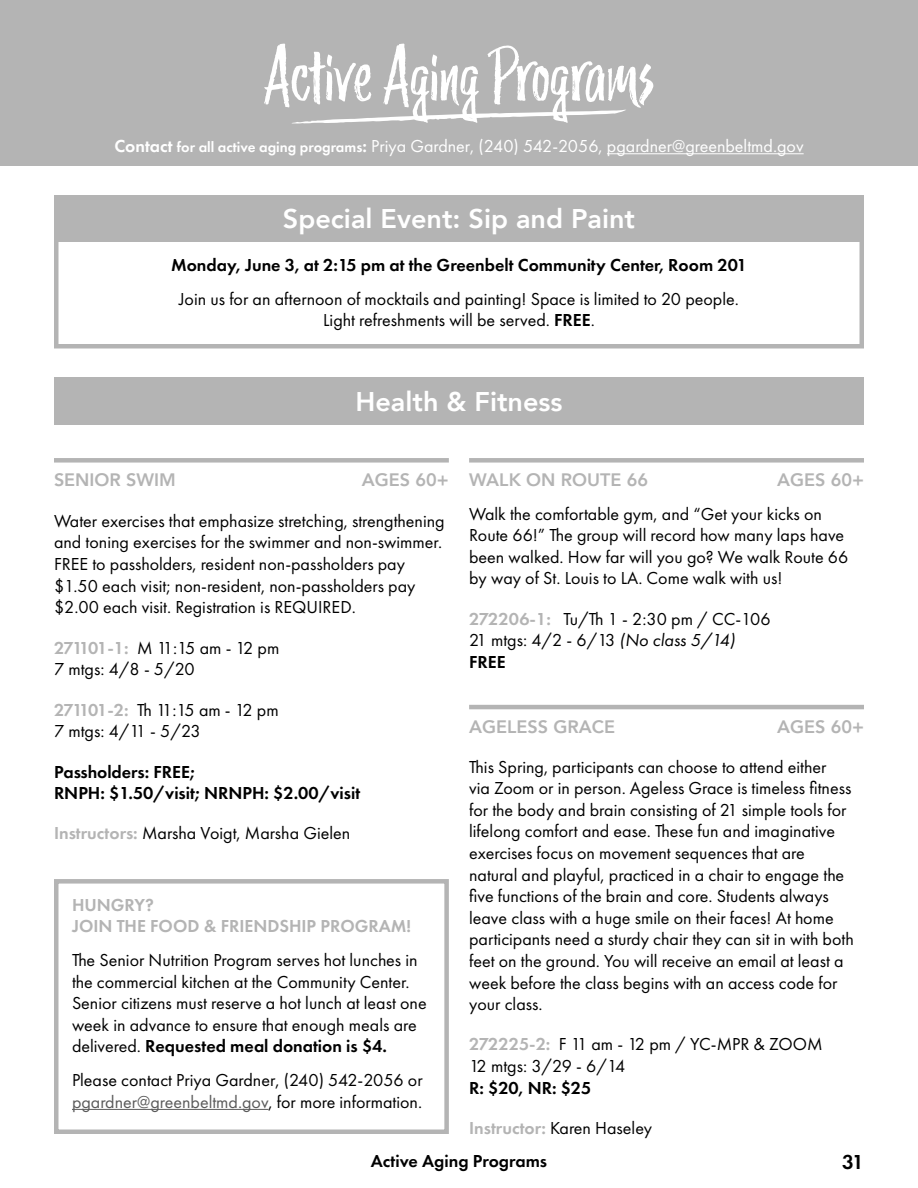
<style>
.page{position:relative;width:918px;height:1188px;background:#fff}
.page>*{position:absolute;margin:0;border:0;box-sizing:border-box;transform-origin:0 0}
.t1{font:72px "Trailmade";color:#fff}
.t2{font:800 27px "Avenir";color:#fff}
.t3{font:600 21px "Futura PT";color:#000}
.t4{font:18px/21.6px "Futura PT";color:#000}
.t5{font:600 18px/21.6px "Futura PT";color:#000}
.Paragraph_1{font:18px "Futura PT";color:#fff}
.t6{font:800 18px "Avenir";color:#b4b4b4}
.t7{font:18px/21.6px "Futura PT";letter-spacing:-.04em;color:#000}
.t8{font:600 18px/21.6px "Futura PT";color:#b4b4b4}
.s1{font-weight:600}
.s2{font-weight:600;font-size:15px}
.s3{font-weight:600;color:#b4b4b4}
.s4{color:#5a5a5a}
.s5{font-style:italic}
</style>
<div class="page">
<div style="left:54px;top:378px;width:810px;height:46px;background:#b4b4b4"></div>
<hr style="left:54px;top:424px;width:810px;height:1px;background:#b4b4b4">
<div style="left:0;top:0;width:918px;height:166px;background:#b4b4b4"></div>
<svg style="left:292px;top:110px;width:334px;height:14px"></svg>
<hr style="left:607px;top:153px;width:197px;height:1px;background:#fff">
<div style="left:54px;top:195px;width:810px;height:46px;background:#b4b4b4"></div>
<div style="left:54px;top:233px;width:810px;height:116px;border:4px solid #b4b4b4"></div>
<hr style="left:54px;top:241px;width:810px;height:1px;background:#b4b4b4">
<div style="left:54px;top:458px;width:395px;height:5px;background:#b4b4b4"></div>
<hr style="left:72px;top:1109px;width:196px;height:1px;background:#5a5a5a">
<div style="left:54px;top:879px;width:395px;height:255px;border:4px solid #b4b4b4"></div>
<div style="left:469px;top:458px;width:395px;height:5px;background:#b4b4b4"></div>
<hr style="left:469px;top:705px;width:395px;height:4px;background:#b4b4b4">
<p class="t1" style="left:264px;top:30px;width:391px">Active Aging Programs</p>
<p class="Paragraph_1" style="left:114px;top:135px;width:691px"><span class="s1">Contact</span> <span class="s2">for all active aging programs</span><span class="s1">:</span> Priya Gardner, (240) 542-2056, pgardner@greenbeltmd.gov</p>
<h2 class="t2" style="left:283px;top:197px;width:354px">Special Event: Sip and Paint</h2>
<p class="t5" style="left:171px;top:254px;width:577px">Monday, June 3, at 2:15 pm at the Greenbelt Community Center, Room 201</p>
<p class="t4" style="left:179px;top:288px;width:561px;text-align:center">Join us for an afternoon of mocktails and painting! Space is limited to 20 people.<br>Light refreshments will be served. <span class="s1">FREE</span>.</p>
<h2 class="t2" style="left:355px;top:380px;width:209px">Health &amp; Fitness</h2>
<h3 class="t6" style="left:54px;top:466px;width:123px">SENIOR SWIM</h3>
<h3 class="t6" style="left:362px;top:466px;width:88px">AGES 60+</h3>
<p class="t4" style="left:54px;top:510px;width:392px">Water exercises that emphasize stretching, strengthening and toning exercises for the swimmer and non-swimmer.<br>FREE to passholders, resident non-passholders pay $1.50 each visit; non-resident, non-passholders pay $2.00 each visit. Registration is REQUIRED.</p>
<p class="t4" style="left:54px;top:637px;width:227px"><span class="s3">271101-1:</span> M 11:15 am - 12 pm<br>7 mtgs: 4/8 - 5/20</p>
<p class="t7" style="left:54px;top:699px;width:226px"><span class="s3">271101-2:</span> Th 11:15 am - 12 pm<br>7 mtgs: 4/11 - 5/23</p>
<p class="t5" style="left:54px;top:761px;width:308px">Passholders: FREE;<br>RNPH: $1.50/visit; NRNPH: $2.00/visit</p>
<p class="t4" style="left:54px;top:823px;width:298px"><span class="s3">Instructors:</span> Marsha Voigt, Marsha Gielen</p>
<p class="t8" style="left:72px;top:894px;width:341px">HUNGRY?<br>JOIN THE FOOD &amp; FRIENDSHIP PROGRAM!</p>
<p class="t4" style="left:72px;top:949px;width:356px">The Senior Nutrition Program serves hot lunches in the commercial kitchen at the Community Center.<br>Senior citizens must reserve a hot lunch at least one week in advance to ensure that enough meals are delivered. <span class="s1">Requested meal donation is $4.</span></p>
<p class="t4" style="left:72px;top:1069px;width:352px">Please contact Priya Gardner, (240) 542-2056 or <span class="s4">pgardner@greenbeltmd.gov</span>, for more information.</p>
<h3 class="t6" style="left:469px;top:466px;width:181px">WALK ON ROUTE 66</h3>
<h3 class="t6" style="left:777px;top:466px;width:88px">AGES 60+</h3>
<p class="t4" style="left:469px;top:503px;width:381px">Walk the comfortable gym, and “Get your kicks on Route 66!” The group will record how many laps have been walked. How far will you go? We walk Route 66 by way of St. Louis to LA. Come walk with us!</p>
<p class="t4" style="left:469px;top:608px;width:303px"><span class="s3">272206-1:</span> Tu/Th 1 - 2:30 pm / CC-106<br>21 mtgs: 4/2 - 6/13 <span class="s5">(No class 5/14)<br></span><span class="s1">FREE</span></p>
<h3 class="t6" style="left:469px;top:712px;width:147px">AGELESS GRACE</h3>
<h3 class="t6" style="left:777px;top:712px;width:88px">AGES 60+</h3>
<p class="t4" style="left:469px;top:756px;width:386px">This Spring, participants can choose to attend either<br>via Zoom or in person. Ageless Grace is timeless fitness for the body and brain consisting of 21 simple tools for lifelong comfort and ease. These fun and imaginative exercises focus on movement sequences that are natural and playful, practiced in a chair to engage the five functions of the brain and core. Students always leave class with a huge smile on their faces! At home participants need a sturdy chair they can sit in with both feet on the ground. You will receive an email at least a week before the class begins with an access code for your class.</p>
<p class="t4" style="left:469px;top:1034px;width:355px"><span class="s3">272225-2:</span> F 11 am - 12 pm / YC-MPR &amp; ZOOM<br>12 mtgs: 3/29 - 6/14<br><span class="s1">R: $20, NR: $25</span></p>
<p class="t4" style="left:469px;top:1117px;width:185px"><span class="s3">Instructor:</span> Karen Haseley</p>
<p class="t5" style="left:371px;top:1150px;width:178px">Active Aging Programs</p>
<p class="t3" style="left:842px;top:1148px;width:23px">31</p>
</div>
